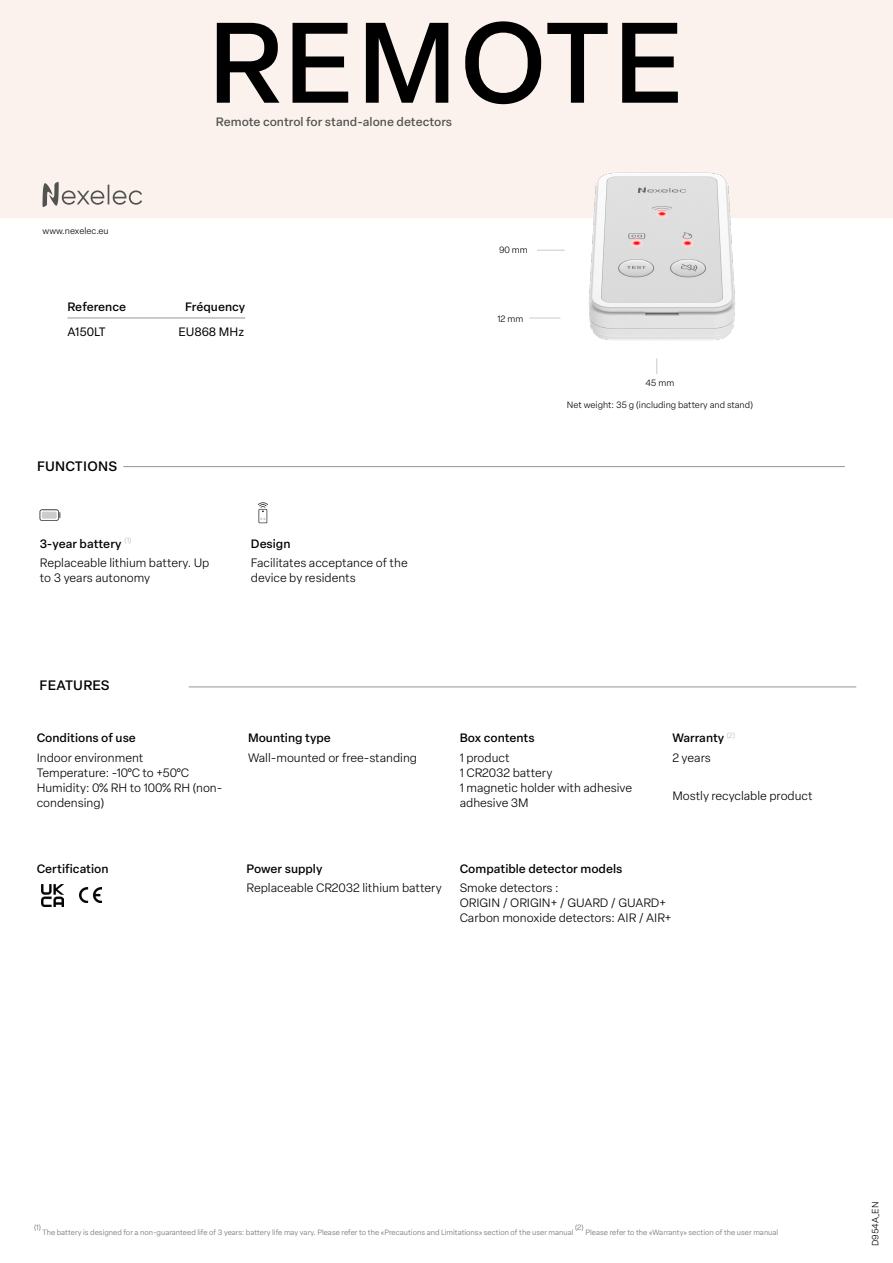
<style>
.page{position:relative;width:893px;height:1263px;background:#fff}
.page>*{position:absolute;margin:0;border:0;box-sizing:border-box;transform-origin:0 0}
.t1{font:500 112.5px "Elza Text";letter-spacing:.02em;color:#000}
.t2{font:500 13.5px "Elza Text";letter-spacing:.02em;color:#000}
.t3{font:300 12px/15px "Elza Text";color:#000}
.t4{font:500 12px "Elza Text";color:#000}
.t5{font:500 12px "Elza Text";color:#505350}
.t6{font:500 12px/19.2px "Elza Text";color:#000101}
.t7{font:12px "Elza Text";letter-spacing:-.005em;color:#000}
.t8{font:300 9px "Elza Text";color:#000}
.t9{font:300 7.5px "Elza Text";color:#6d6e71}
.s1{font-weight:500}
.s2{font-weight:300;color:#000}
</style>
<div class="page">
<div style="left:0;top:0;width:893px;height:217px;background:#fcf2ed"></div>
<img style="left:485px;top:172px;width:364px;height:202px">
<hr style="left:68px;top:318px;width:177px;height:1px;background:#979593">
<svg style="left:537px;top:250px;width:28px;height:1px"></svg>
<hr style="left:529px;top:318px;width:31px;height:1px;background:#979593">
<svg style="left:656px;top:358px;width:1px;height:16px"></svg>
<hr style="left:123px;top:466px;width:722px;height:1px;background:#979593">
<hr style="left:189px;top:687px;width:667px;height:1px;background:#979593">
<img style="left:79px;top:887px;width:22px;height:16px">
<img style="left:39px;top:509px;width:22px;height:12px">
<img style="left:257px;top:502px;width:11px;height:22px">
<img style="left:42px;top:885px;width:22px;height:22px">
<svg style="left:43px;top:182px;width:99px;height:25px"></svg>
<h1 class="t1" style="left:208px;top:-23px;width:478px">REMOTE</h1>
<p class="t5" style="left:216px;top:113px;width:238px">Remote control for stand-alone detectors</p>
<p class="t8" style="left:43px;top:224px;width:68px">www.nexelec.eu</p>
<p class="t4" style="left:68px;top:298px;width:60px">Reference</p>
<p class="t4" style="left:185px;top:298px;width:61px">Fréquency</p>
<p class="t7" style="left:68px;top:323px;width:40px">A150LT</p>
<p class="t7" style="left:178px;top:323px;width:67px">EU868 MHz</p>
<p class="t2" style="left:37px;top:456px;width:82px">FUNCTIONS</p>
<p class="t3" style="left:40px;top:533px;width:171px;line-height:19.2px"><span class="s1">3-year battery</span> <sup>(1)<br></sup>Replaceable lithium battery. Up</p>
<p class="t3" style="left:40px;top:569px;width:112px">to 3 years autonomy</p>
<p class="t4" style="left:251px;top:534px;width:41px">Design</p>
<p class="t3" style="left:251px;top:555px;width:158px">Facilitates acceptance of the device by residents</p>
<p class="t8" style="left:499px;top:244px;width:30px">90 mm</p>
<p class="t8" style="left:497px;top:312px;width:27px">12 mm</p>
<p class="t8" style="left:646px;top:376px;width:30px">45 mm</p>
<p class="t8" style="left:567px;top:398px;width:187px">Net weight: 35 g (including battery and stand)</p>
<p class="t2" style="left:40px;top:675px;width:72px">FEATURES</p>
<p class="t4" style="left:37px;top:729px;width:101px">Conditions of use</p>
<p class="t3" style="left:37px;top:749px;width:187px">Indoor environment<br>Temperature: -10°C to +50°C<br>Humidity: 0% RH to 100% RH (non&shy;condensing)</p>
<p class="t4" style="left:37px;top:859px;width:74px">Certification</p>
<p class="t4" style="left:248px;top:729px;width:84px">Mounting type</p>
<p class="t3" style="left:248px;top:749px;width:171px">Wall-mounted or free-standing</p>
<p class="t4" style="left:460px;top:729px;width:77px">Box contents</p>
<p class="t3" style="left:460px;top:749px;width:174px">1 product<br>1 CR2032 battery<br>1 magnetic holder with adhesive adhesive 3M</p>
<p class="t6" style="left:672px;top:728px;width:64px">Warranty <sup>(2)<br></sup><span class="s2">2 years</span></p>
<p class="t3" style="left:672px;top:788px;width:142px">Mostly recyclable product</p>
<p class="t4" style="left:247px;top:859px;width:77px">Power supply</p>
<p class="t3" style="left:247px;top:879px;width:197px">Replaceable CR2032 lithium battery</p>
<p class="t4" style="left:460px;top:859px;width:164px">Compatible detector models</p>
<p class="t3" style="left:460px;top:879px;width:213px">Smoke detectors :<br>ORIGIN / ORIGIN+ / GUARD / GUARD+<br>Carbon monoxide detectors: AIR / AIR+</p>
<p class="t9" style="left:34px;top:1222px;width:8px">(1)</p>
<p class="t9" style="left:575px;top:1222px;width:10px">(2)</p>
<p class="t9" style="left:42px;top:1227px;width:533px">The battery is designed for a non-guaranteed life of 3 years: battery life may vary. Please refer to the «Precautions and Limitations» section of the user manual</p>
<p class="t9" style="left:586px;top:1227px;width:194px">Please refer to the «Warranty» section of the user manual</p>
<p class="t8" style="left:869px;top:1246px;width:46px;rotate:-90deg">D954A_EN</p>
</div>
